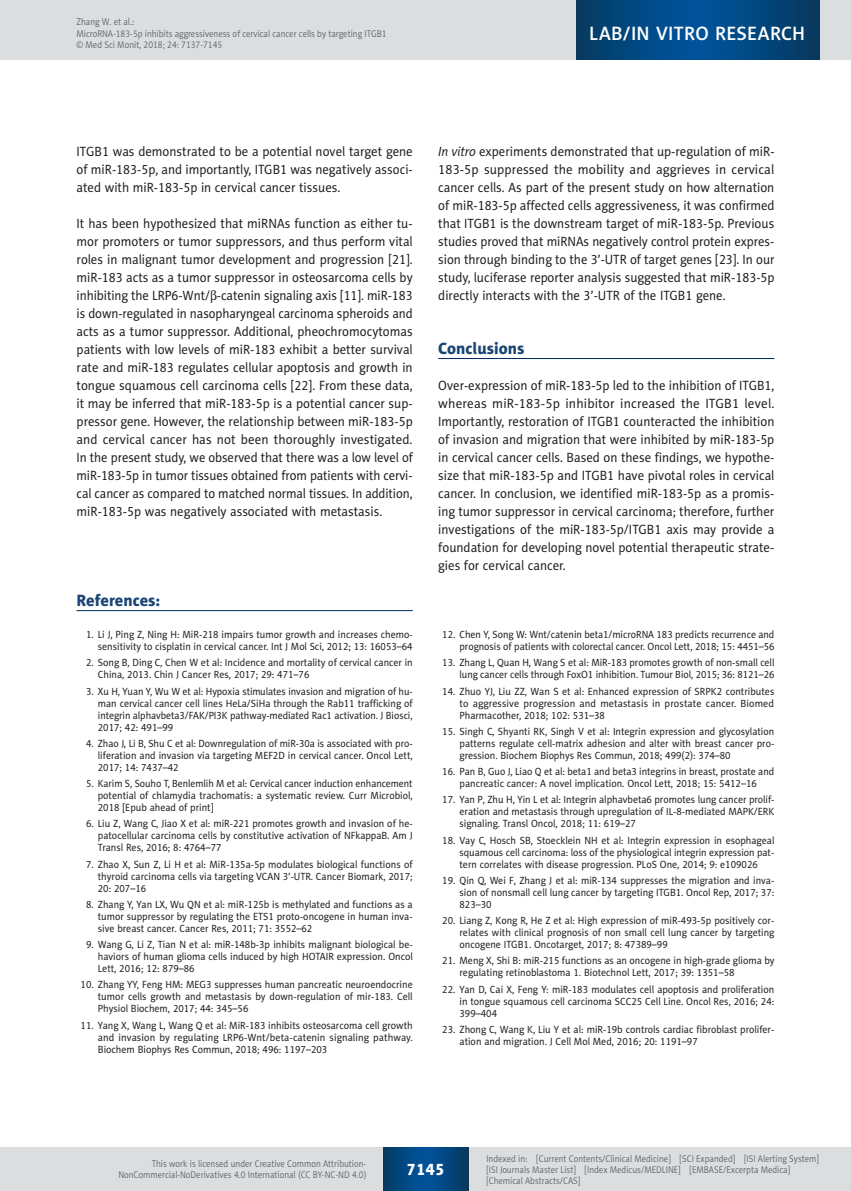
<style>
.page{position:relative;width:851px;height:1191px;background:#fff}
.page>*{position:absolute;margin:0;border:0;box-sizing:border-box;transform-origin:0 0}
.t1{font:19.5px "Naomi Sans EFN Medium";letter-spacing:.01em;color:#fff}
.MSM_Referencje_Tytul{font:16.5px "Naomi Sans EFN Heavy";color:#1a4574}
.MSM_Headline_1{font:16.5px "Naomi Sans EFN Heavy";color:#1a4574}
.t2{font:16.5px "Naomi Sans EFN Heavy";color:#fff}
.MSM_Body{font:13.5px/18px "Naomi Sans EFN";color:#231f20;text-align:justify;scale:.95 1}
.MSM_Referencje_punkt{font:10.5px/12px "Naomi Sans EFN";color:#231f20;text-align:justify;scale:.95 1}
.MSM_Referencje_punkt-2{font:10.5px/12px "Naomi Sans EFN";color:#231f20;text-align:justify;scale:.94 1}
.t3{font:9.75px/11.2px "Naomi Sans EFN Light";color:#57585a;scale:.9 1}
.s1{font-family:"Standard Sym L"}
.s2{font-style:italic}
</style>
<div class="page">
<hr style="left:77px;top:610px;width:335px;height:1px;background:#00295c">
<hr style="left:438px;top:358px;width:336px;height:1px;background:#00295c">
<div style="left:0;top:1148px;width:850px;height:43px;background:#dcdddf"></div>
<svg style="left:383px;top:1147px;width:85px;height:43px;background:#02477e"></svg>
<div style="left:0;top:0;width:850px;height:60px;background:#dcdddf"></div>
<svg style="left:576px;top:0;width:243px;height:60px;background:#02477e"></svg>
<p class="t3" style="left:77px;top:16px;width:346px">Zhang W. et al.:<br>MicroRNA-183-5p inhibits aggressiveness of cervical cancer cells by targeting ITGB1 © Med Sci Monit, 2018; 24: 7137-7145</p>
<h1 class="t1" style="left:589px;top:22px;width:217px">LAB/IN VITRO RESEARCH</h1>
<p class="MSM_Body" style="left:77px;top:142px;width:355px">ITGB1 was demonstrated to be a potential novel target gene of miR-183-5p, and importantly, ITGB1 was negatively associ&shy;ated with miR-183-5p in cervical cancer tissues.</p>
<p class="MSM_Body" style="left:77px;top:214px;width:355px">It has been hypothesized that miRNAs function as either tu&shy;mor promoters or tumor suppressors, and thus perform vital roles in malignant tumor development and progression [21]. miR-183 acts as a tumor suppressor in osteosarcoma cells by inhibiting the LRP6-Wnt/<span class="s1">b</span>-catenin signaling axis [11]. miR-183 is down-regulated in nasopharyngeal carcinoma spheroids and acts as a tumor suppressor. Additional, pheochromocytomas patients with low levels of miR-183 exhibit a better survival rate and miR-183 regulates cellular apoptosis and growth in tongue squamous cell carcinoma cells [22]. From these data, it may be inferred that miR-183-5p is a potential cancer sup&shy;pressor gene. However, the relationship between miR-183-5p and cervical cancer has not been thoroughly investigated.<br>In the present study, we observed that there was a low level of miR-183-5p in tumor tissues obtained from patients with cervi&shy;cal cancer as compared to matched normal tissues. In addition, miR-183-5p was negatively associated with metastasis.</p>
<p class="MSM_Referencje_Tytul" style="left:77px;top:590px;width:85px">References:</p>
<p class="MSM_Referencje_punkt" style="left:86px;top:628px;width:345px;text-align:right">1. Li J, Ping Z, Ning H: MiR-218 impairs tumor growth and increases chemo&shy;sensitivity to cisplatin in cervical cancer. Int J Mol Sci, 2012; 13: 16053–64</p>
<p class="MSM_Referencje_punkt" style="left:98px;top:657px;width:333px;text-indent:-12px">2. Song B, Ding C, Chen W et al: Incidence and mortality of cervical cancer in<br>China, 2013. Chin J Cancer Res, 2017; 29: 471–76</p>
<p class="MSM_Referencje_punkt-2" style="left:98px;top:685px;width:336px;text-indent:-12px">3. Xu H, Yuan Y, Wu W et al: Hypoxia stimulates invasion and migration of hu&shy;man cervical cancer cell lines HeLa/SiHa through the Rab11 trafficking of integrin alphavbeta3/FAK/PI3K pathway-mediated Rac1 activation. J Biosci, 2017; 42: 491–99</p>
<p class="MSM_Referencje_punkt-2" style="left:98px;top:737px;width:336px;text-indent:-12px">4. Zhao J, Li B, Shu C et al: Downregulation of miR-30a is associated with pro&shy;liferation and invasion via targeting MEF2D in cervical cancer. Oncol Lett, 2017; 14: 7437–42</p>
<p class="MSM_Referencje_punkt-2" style="left:98px;top:777px;width:336px;text-indent:-12px">5. Karim S, Souho T, Benlemlih M et al: Cervical cancer induction enhancement potential of chlamydia trachomatis: a systematic review. Curr Microbiol, 2018 [Epub ahead of print]</p>
<p class="MSM_Referencje_punkt" style="left:98px;top:818px;width:333px;text-indent:-12px">6. Liu Z, Wang C, Jiao X et al: miR-221 promotes growth and invasion of he&shy;patocellular carcinoma cells by constitutive activation of NFkappaB. Am J Transl Res, 2016; 8: 4764–77</p>
<p class="MSM_Referencje_punkt" style="left:98px;top:858px;width:333px;text-indent:-12px">7. Zhao X, Sun Z, Li H et al: MiR-135a-5p modulates biological functions of thyroid carcinoma cells via targeting VCAN 3’-UTR. Cancer Biomark, 2017; 20: 207–16</p>
<p class="MSM_Referencje_punkt" style="left:98px;top:898px;width:333px;text-indent:-12px">8. Zhang Y, Yan LX, Wu QN et al: miR-125b is methylated and functions as a tumor suppressor by regulating the ETS1 proto-oncogene in human inva&shy;sive breast cancer. Cancer Res, 2011; 71: 3552–62</p>
<p class="MSM_Referencje_punkt" style="left:98px;top:938px;width:333px;text-indent:-12px">9. Wang G, Li Z, Tian N et al: miR-148b-3p inhibits malignant biological be&shy;haviors of human glioma cells induced by high HOTAIR expression. Oncol Lett, 2016; 12: 879–86</p>
<p class="MSM_Referencje_punkt" style="left:98px;top:979px;width:333px;text-indent:-17px">10. Zhang YY, Feng HM: MEG3 suppresses human pancreatic neuroendocrine tumor cells growth and metastasis by down-regulation of mir-183. Cell Physiol Biochem, 2017; 44: 345–56</p>
<p class="MSM_Referencje_punkt" style="left:98px;top:1019px;width:333px;text-indent:-17px">11. Yang X, Wang L, Wang Q et al: MiR-183 inhibits osteosarcoma cell growth and invasion by regulating LRP6-Wnt/beta-catenin signaling pathway.<br>Biochem Biophys Res Commun, 2018; 496: 1197–203</p>
<p class="MSM_Body" style="left:438px;top:142px;width:355px"><span class="s2">In vitro</span> experiments demonstrated that up-regulation of miR-183-5p suppressed the mobility and aggrieves in cervical cancer cells. As part of the present study on how alternation of miR-183-5p affected cells aggressiveness, it was confirmed that ITGB1 is the downstream target of miR-183-5p. Previous studies proved that miRNAs negatively control protein expres&shy;sion through binding to the 3’-UTR of target genes [23]. In our study, luciferase reporter analysis suggested that miR-183-5p directly interacts with the 3’-UTR of the ITGB1 gene.</p>
<p class="MSM_Headline_1" style="left:438px;top:338px;width:88px">Conclusions</p>
<p class="MSM_Body" style="left:438px;top:376px;width:355px">Over-expression of miR-183-5p led to the inhibition of ITGB1, whereas miR-183-5p inhibitor increased the ITGB1 level.<br>Importantly, restoration of ITGB1 counteracted the inhibition of invasion and migration that were inhibited by miR-183-5p in cervical cancer cells. Based on these findings, we hypothe&shy;size that miR-183-5p and ITGB1 have pivotal roles in cervical cancer. In conclusion, we identified miR-183-5p as a promis&shy;ing tumor suppressor in cervical carcinoma; therefore, further investigations of the miR-183-5p/ITGB1 axis may provide a foundation for developing novel potential therapeutic strate&shy;gies for cervical cancer.</p>
<p class="MSM_Referencje_punkt-2" style="left:442px;top:628px;width:355px;text-align:right">12. Chen Y, Song W: Wnt/catenin beta1/microRNA 183 predicts recurrence and prognosis of patients with colorectal cancer. Oncol Lett, 2018; 15: 4451–56</p>
<p class="MSM_Referencje_punkt-2" style="left:442px;top:657px;width:355px;text-align:right">13. Zhang L, Quan H, Wang S et al: MiR-183 promotes growth of non-small cell lung cancer cells through FoxO1 inhibition. Tumour Biol, 2015; 36: 8121–26</p>
<p class="MSM_Referencje_punkt" style="left:459px;top:685px;width:333px;text-indent:-17px">14. Zhuo YJ, Liu ZZ, Wan S et al: Enhanced expression of SRPK2 contributes to aggressive progression and metastasis in prostate cancer. Biomed Pharmacother, 2018; 102: 531–38</p>
<p class="MSM_Referencje_punkt" style="left:459px;top:725px;width:333px;text-indent:-17px">15. Singh C, Shyanti RK, Singh V et al: Integrin expression and glycosylation patterns regulate cell-matrix adhesion and alter with breast cancer pro&shy;gression. Biochem Biophys Res Commun, 2018; 499(2): 374–80</p>
<p class="MSM_Referencje_punkt-2" style="left:442px;top:765px;width:354px;text-align:center">16. Pan B, Guo J, Liao Q et al: beta1 and beta3 integrins in breast, prostate and pancreatic cancer: A novel implication. Oncol Lett, 2018; 15: 5412–16</p>
<p class="MSM_Referencje_punkt" style="left:459px;top:794px;width:333px;text-indent:-17px">17. Yan P, Zhu H, Yin L et al: Integrin alphavbeta6 promotes lung cancer prolif&shy;eration and metastasis through upregulation of IL-8-mediated MAPK/ERK signaling. Transl Oncol, 2018; 11: 619–27</p>
<p class="MSM_Referencje_punkt" style="left:459px;top:834px;width:333px;text-indent:-17px">18. Vay C, Hosch SB, Stoecklein NH et al: Integrin expression in esophageal squamous cell carcinoma: loss of the physiological integrin expression pat&shy;tern correlates with disease progression. PLoS One, 2014; 9: e109026</p>
<p class="MSM_Referencje_punkt" style="left:459px;top:874px;width:333px;text-indent:-17px">19. Qin Q, Wei F, Zhang J et al: miR-134 suppresses the migration and inva&shy;sion of nonsmall cell lung cancer by targeting ITGB1. Oncol Rep, 2017; 37:<br>823–30</p>
<p class="MSM_Referencje_punkt" style="left:459px;top:914px;width:333px;text-indent:-17px">20. Liang Z, Kong R, He Z et al: High expression of miR-493-5p positively cor&shy;relates with clinical prognosis of non small cell lung cancer by targeting oncogene ITGB1. Oncotarget, 2017; 8: 47389–99</p>
<p class="MSM_Referencje_punkt" style="left:459px;top:955px;width:333px;text-indent:-17px">21. Meng X, Shi B: miR-215 functions as an oncogene in high-grade glioma by regulating retinoblastoma 1. Biotechnol Lett, 2017; 39: 1351–58</p>
<p class="MSM_Referencje_punkt" style="left:459px;top:983px;width:333px;text-indent:-17px">22. Yan D, Cai X, Feng Y: miR-183 modulates cell apoptosis and proliferation in tongue squamous cell carcinoma SCC25 Cell Line. Oncol Res, 2016; 24:<br>399–404</p>
<p class="MSM_Referencje_punkt" style="left:459px;top:1023px;width:333px;text-indent:-17px">23. Zhong C, Wang K, Liu Y et al: miR-19b controls cardiac fibroblast prolifer&shy;ation and migration. J Cell Mol Med, 2016; 20: 1191–97</p>
<p class="t3" style="left:118px;top:1158px;width:277px;text-align:right">This work is licensed under Creative Common Attribution-<br>NonCommercial-NoDerivatives 4.0 International (CC BY-NC-ND 4.0)</p>
<h2 class="t2" style="left:406px;top:1159px;width:40px">7145</h2>
<p class="t3" style="left:486px;top:1152px;width:371px">Indexed in: [Current Contents/Clinical Medicine] [SCI Expanded] [ISI Alerting System] [ISI Journals Master List] [Index Medicus/MEDLINE] [EMBASE/Excerpta Medica] [Chemical Abstracts/CAS]</p>
</div>
